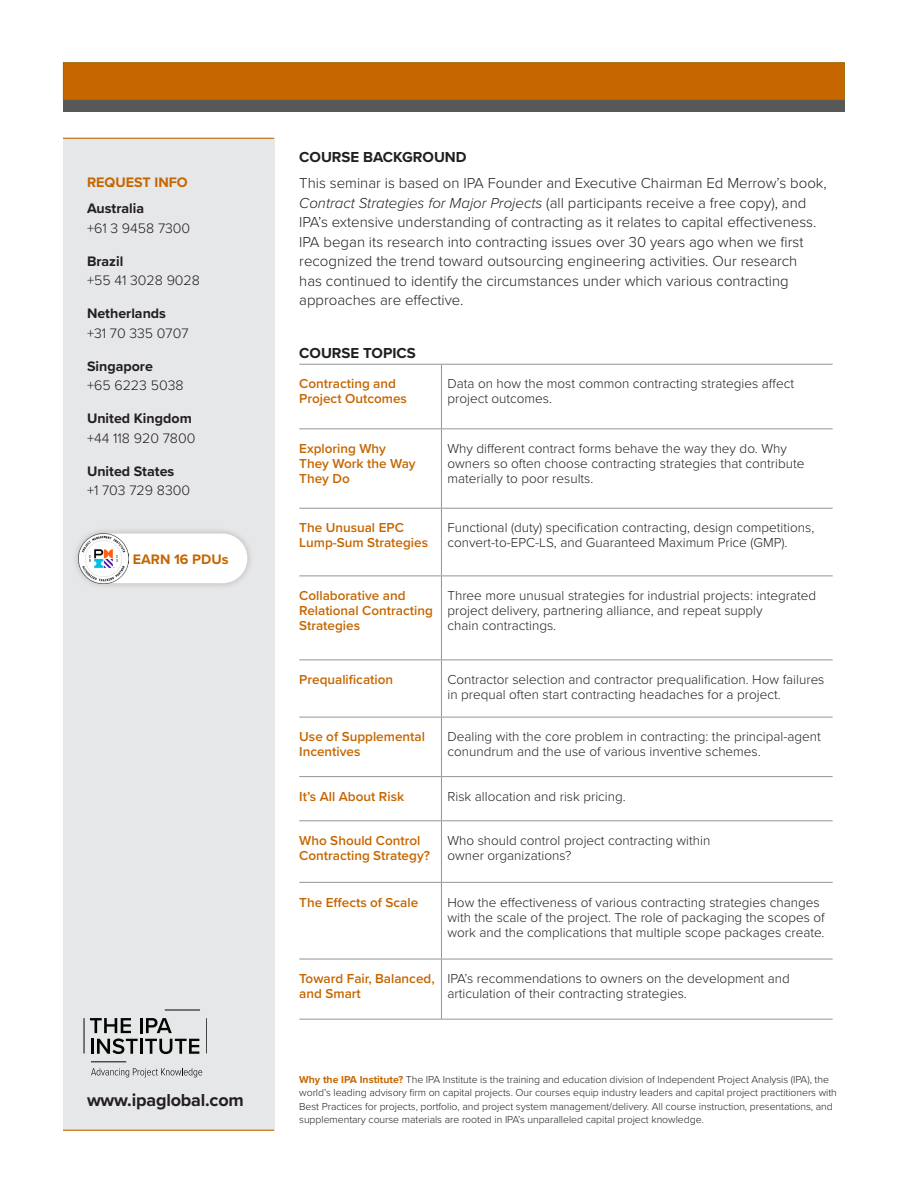
<style>
.page{position:relative;width:918px;height:1188px;background:#fff}
.page>*{position:absolute;margin:0;border:0;box-sizing:border-box;transform-origin:0 0}
.t1{font:700 18px "Proxima Nova";letter-spacing:-.01em;color:#231f20}
.t2{font:300 15px/19.5px "Proxima Nova";color:#231f20}
.t3{font:700 15px "Proxima Nova";color:#231f20}
.t4{font:300 14.25px/19.5px "Proxima Nova";color:#231f20}
.t5{font:700 14.25px/19.5px "Proxima Nova";color:#231f20}
.t6{font:700 14.25px "Proxima Nova";color:#c66600}
.t7{font:300 13.5px/15px "Proxima Nova";color:#231f20}
.t8{font:600 13.5px/15px "Proxima Nova";color:#c66600}
.t9{font:300 10.5px/13.5px "Proxima Nova";letter-spacing:-.005em;color:#231f20}
.s1{font-weight:700}
.s2{font-weight:300}
.s3{font-style:italic}
.s4{font-weight:700;color:#c66600}
</style>
<div class="page">
<div style="left:63px;top:138px;width:211px;height:992px;background:#e6e7e9"></div>
<hr style="left:299px;top:364px;width:142px;height:1px;background:#939598">
<hr style="left:441px;top:364px;width:392px;height:1px;background:#939598">
<hr style="left:441px;top:365px;width:1px;height:63px;background:#939598">
<hr style="left:299px;top:428px;width:142px;height:1px;background:#939598">
<hr style="left:441px;top:428px;width:392px;height:1px;background:#939598">
<hr style="left:441px;top:429px;width:1px;height:79px;background:#939598">
<hr style="left:299px;top:508px;width:142px;height:1px;background:#939598">
<hr style="left:441px;top:508px;width:392px;height:1px;background:#939598">
<hr style="left:441px;top:509px;width:1px;height:67px;background:#939598">
<hr style="left:299px;top:576px;width:142px;height:1px;background:#939598">
<hr style="left:441px;top:576px;width:392px;height:1px;background:#939598">
<hr style="left:441px;top:576px;width:1px;height:84px;background:#939598">
<hr style="left:299px;top:660px;width:142px;height:1px;background:#939598">
<hr style="left:441px;top:660px;width:392px;height:1px;background:#939598">
<hr style="left:441px;top:660px;width:1px;height:57px;background:#939598">
<hr style="left:299px;top:717px;width:142px;height:1px;background:#939598">
<hr style="left:441px;top:717px;width:392px;height:1px;background:#939598">
<hr style="left:441px;top:717px;width:1px;height:59px;background:#939598">
<hr style="left:299px;top:776px;width:142px;height:1px;background:#939598">
<hr style="left:441px;top:776px;width:392px;height:1px;background:#939598">
<hr style="left:441px;top:777px;width:1px;height:43px;background:#939598">
<hr style="left:299px;top:820px;width:142px;height:1px;background:#939598">
<hr style="left:441px;top:820px;width:392px;height:1px;background:#939598">
<hr style="left:441px;top:821px;width:1px;height:61px;background:#939598">
<hr style="left:299px;top:882px;width:142px;height:1px;background:#939598">
<hr style="left:441px;top:882px;width:392px;height:1px;background:#939598">
<hr style="left:441px;top:883px;width:1px;height:76px;background:#939598">
<hr style="left:299px;top:959px;width:142px;height:1px;background:#939598">
<hr style="left:441px;top:959px;width:392px;height:1px;background:#939598">
<hr style="left:441px;top:959px;width:1px;height:60px;background:#939598">
<hr style="left:299px;top:1019px;width:142px;height:1px;background:#939598">
<hr style="left:441px;top:1019px;width:392px;height:1px;background:#939598">
<div style="left:63px;top:100px;width:782px;height:12px;background:#57585a"></div>
<div style="left:63px;top:62px;width:782px;height:38px;background:#c66600;border:1px solid #960"></div>
<hr style="left:63px;top:1130px;width:211px;height:1px;background:#c66600">
<hr style="left:63px;top:138px;width:211px;height:1px;background:#c66600">
<hr style="left:140px;top:1018px;width:3px;height:15px;background:#040503">
<svg style="left:146px;top:1018px;width:26px;height:15px"></svg>
<hr style="left:91px;top:1062px;width:35px;height:1px;background:#040503">
<hr style="left:165px;top:1010px;width:35px;height:1px;background:#040503">
<hr style="left:84px;top:1018px;width:1px;height:35px;background:#040503">
<hr style="left:207px;top:1018px;width:1px;height:35px;background:#040503">
<svg style="left:91px;top:1068px;width:111px;height:9px"></svg>
<svg style="left:90px;top:1018px;width:48px;height:36px"></svg>
<hr style="left:140px;top:1039px;width:3px;height:15px;background:#040503">
<svg style="left:145px;top:1039px;width:54px;height:15px"></svg>
<div style="left:72px;top:527px;width:182px;height:63px;background:#231f20;opacity:.25"></div>
<div style="left:79px;top:534px;width:168px;height:49px;background:#fff;border-radius:25px"></div>
<img style="left:79px;top:534px;width:50px;height:49px">
<p class="t6" style="left:87px;top:171px;width:102px">REQUEST INFO</p>
<p class="t4" style="left:87px;top:198px;width:105px"><span class="s1">Australia<br></span>+61 3 9458 7300</p>
<p class="t4" style="left:87px;top:250px;width:115px"><span class="s1">Brazil<br></span>+55 41 3028 9028</p>
<p class="t4" style="left:87px;top:303px;width:103px"><span class="s1">Netherlands </span>+31 70 335 0707</p>
<p class="t4" style="left:87px;top:355px;width:98px"><span class="s1">Singapore<br></span>+65 6223 5038</p>
<p class="t5" style="left:87px;top:408px;width:110px">United Kingdom <span class="s2">+44 118 920 7800</span></p>
<p class="t5" style="left:87px;top:461px;width:105px">United States<br><span class="s2">+1 703 729 8300</span></p>
<p class="t6" style="left:133px;top:549px;width:97px">EARN 16 PDUs</p>
<p class="t1" style="left:87px;top:1086px;width:158px">www.ipaglobal.com</p>
<p class="t3" style="left:299px;top:146px;width:169px">COURSE BACKGROUND</p>
<p class="t2" style="left:299px;top:173px;width:529px">This seminar is based on IPA Founder and Executive Chairman Ed Merrow’s book, <span class="s3">Contract Strategies for Major Projects</span> (all participants receive a free copy), and IPA’s extensive understanding of contracting as it relates to capital effectiveness.<br>IPA began its research into contracting issues over 30 years ago when we first recognized the trend toward outsourcing engineering activities. Our research<br>has continued to identify the circumstances under which various contracting approaches are effective.</p>
<p class="t3" style="left:299px;top:342px;width:118px">COURSE TOPICS</p>
<p class="t8" style="left:299px;top:376px;width:109px">Contracting and<br>Project Outcomes</p>
<p class="t7" style="left:447px;top:376px;width:348px">Data on how the most common contracting strategies affect project outcomes.</p>
<p class="t8" style="left:299px;top:441px;width:118px">Exploring Why<br>They Work the Way<br>They Do</p>
<p class="t7" style="left:447px;top:440px;width:359px">Why different contract forms behave the way they do. Why owners so often choose contracting strategies that contribute materially to poor results.</p>
<p class="t8" style="left:299px;top:520px;width:130px">The Unusual EPC<br>Lump-Sum Strategies</p>
<p class="t7" style="left:447px;top:520px;width:368px">Functional (duty) specification contracting, design competitions, convert-to-EPC-LS, and Guaranteed Maximum Price (GMP).</p>
<p class="t8" style="left:299px;top:588px;width:135px">Collaborative and<br>Relational Contracting<br>Strategies</p>
<p class="t7" style="left:447px;top:587px;width:370px">Three more unusual strategies for industrial projects: integrated project delivery, partnering alliance, and repeat supply<br>chain contractings.</p>
<p class="t8" style="left:299px;top:672px;width:95px">Prequalification</p>
<p class="t7" style="left:447px;top:671px;width:379px">Contractor selection and contractor prequalification. How failures in prequal often start contracting headaches for a project.</p>
<p class="t8" style="left:299px;top:729px;width:127px">Use of Supplemental<br>Incentives</p>
<p class="t7" style="left:447px;top:729px;width:375px">Dealing with the core problem in contracting: the principal-agent conundrum and the use of various inventive schemes.</p>
<p class="t8" style="left:299px;top:788px;width:106px">It’s All About Risk</p>
<p class="t7" style="left:447px;top:788px;width:180px">Risk allocation and risk pricing.</p>
<p class="t8" style="left:299px;top:833px;width:132px">Who Should Control<br>Contracting Strategy?</p>
<p class="t7" style="left:447px;top:832px;width:264px">Who should control project contracting within owner organizations?</p>
<p class="t8" style="left:299px;top:894px;width:121px">The Effects of Scale</p>
<p class="t7" style="left:447px;top:894px;width:379px">How the effectiveness of various contracting strategies changes with the scale of the project. The role of packaging the scopes of work and the complications that multiple scope packages create.</p>
<p class="t8" style="left:299px;top:971px;width:137px">Toward Fair, Balanced, and Smart</p>
<p class="t7" style="left:447px;top:970px;width:344px">IPA’s recommendations to owners on the development and articulation of their contracting strategies.</p>
<p class="t9" style="left:299px;top:1072px;width:539px"><span class="s4">Why the IPA Institute?</span> The IPA Institute is the training and education division of Independent Project Analysis (IPA), the world’s leading advisory firm on capital projects. Our courses equip industry leaders and capital project practitioners with Best Practices for projects, portfolio, and project system management/delivery. All course instruction, presentations, and supplementary course materials are rooted in IPA’s unparalleled capital project knowledge.</p>
</div>
